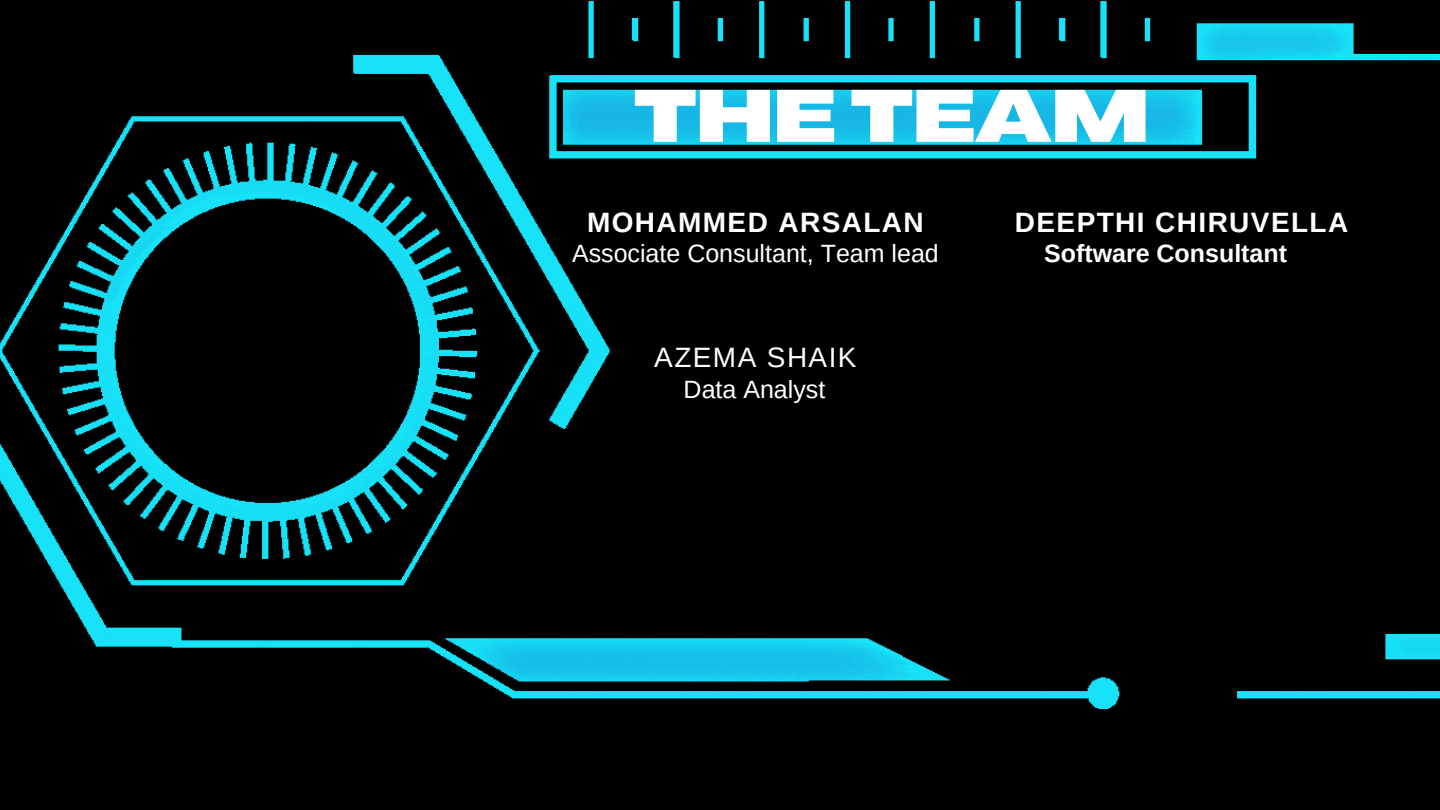
<style>
.page{position:relative;width:1440px;height:810px;background:#000}
.page>*{position:absolute;margin:0;border:0;box-sizing:border-box;transform-origin:0 0}
.t1{font:900 72.2px "Agrandir Grand";color:#fff}
.t2{font:700 28px "Arimo";letter-spacing:.05em;color:#fff}
.t3{font:28px "Arimo";letter-spacing:.05em;color:#fff}
.t4{font:25px "Arimo";color:#fff}
.t5{font:700 25px "Arimo";color:#fff}
</style>
<div class="page">
<img style="left:0;top:1px;width:1440px;height:708px">
<p class="t1" style="left:634px;top:88px;width:517px">THE TEAM</p>
<p class="t2" style="left:587px;top:207px;width:338px">MOHAMMED ARSALAN</p>
<p class="t4" style="left:572px;top:239px;width:368px">Associate Consultant, Team lead</p>
<p class="t3" style="left:654px;top:342px;width:204px">AZEMA SHAIK</p>
<p class="t4" style="left:684px;top:375px;width:143px">Data Analyst</p>
<p class="t2" style="left:1015px;top:207px;width:335px">DEEPTHI CHIRUVELLA</p>
<p class="t5" style="left:1044px;top:239px;width:245px">Software Consultant</p>
</div>
